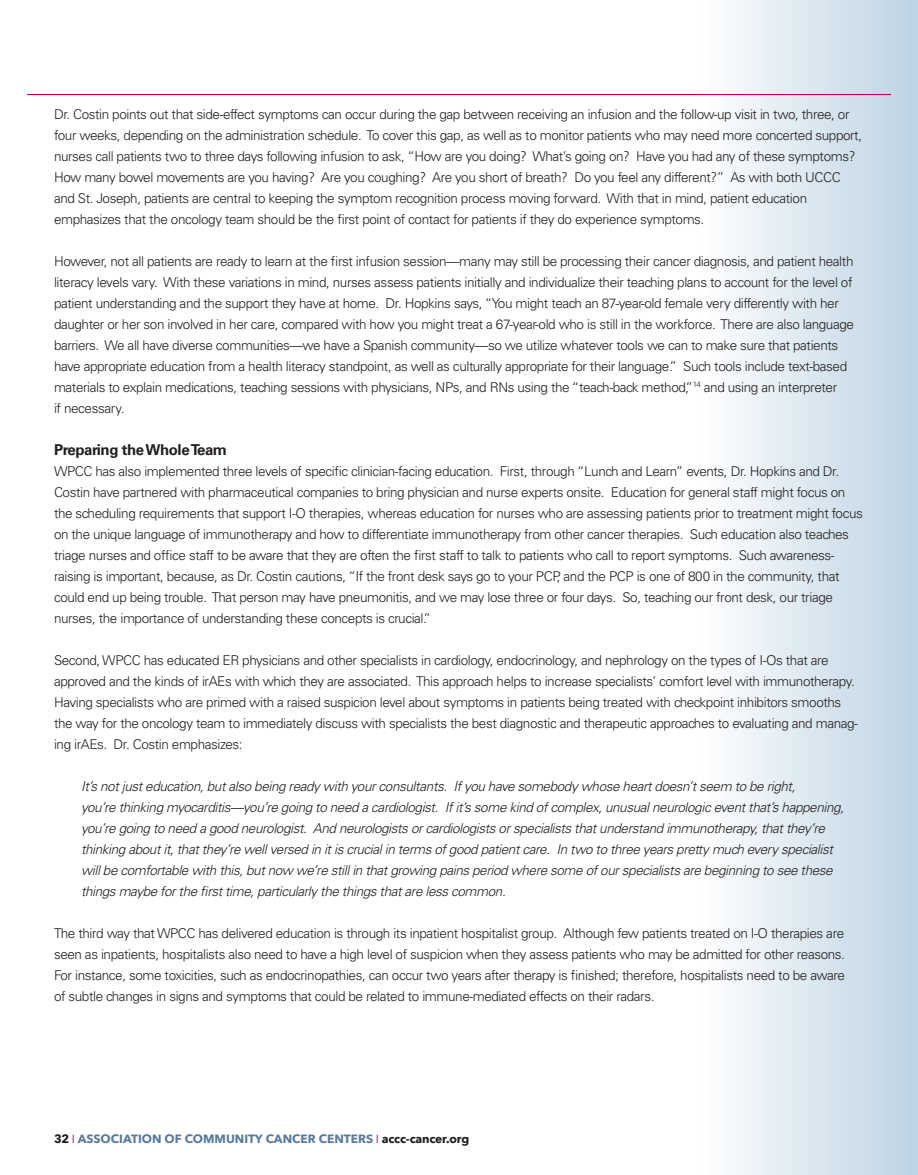
<style>
.page{position:relative;width:918px;height:1175px;background:#fff}
.page>*{position:absolute;margin:0;border:0;box-sizing:border-box;transform-origin:0 0}
.t1{font:700 15px "Univers";letter-spacing:-.03em;color:#231f20}
.t2{font:300 13.5px/21px "Univers";letter-spacing:-.03em;color:#231f20}
.t3{font:italic 300 13.5px/21px "Univers";letter-spacing:-.03em;color:#231f20}
.t4{font:700 12px "Avenir Next";color:#5a7a9c}
.s1{color:#231f20}
.s2{font-weight:400;color:#ab0b71}
</style>
<div class="page">
<svg style="left:702px;top:0;width:216px;height:1174px"></svg>
<img style="left:916px;top:660px;width:2px;height:514px">
<img style="left:916px;top:0;width:2px;height:618px">
<hr style="left:27px;top:94px;width:864px;height:1px;background:#ab0b71">
<p class="t2" style="left:54px;top:103px;width:810px">Dr. Costin points out that side-effect symptoms can occur during the gap between receiving an infusion and the follow-up visit in two, three, or four weeks, depending on the administration schedule. To cover this gap, as well as to monitor patients who may need more concerted support, nurses call patients two to three days following infusion to ask, “How are you doing? What’s going on? Have you had any of these symptoms?<br>How many bowel movements are you having? Are you coughing? Are you short of breath? Do you feel any different?” As with both UCCC and St. Joseph, patients are central to keeping the symptom recognition process moving forward. With that in mind, patient education emphasizes that the oncology team should be the first point of contact for patients if they do experience symptoms.</p>
<p class="t2" style="left:54px;top:250px;width:802px">However, not all patients are ready to learn at the first infusion session—many may still be processing their cancer diagnosis, and patient health literacy levels vary. With these variations in mind, nurses assess patients initially and individualize their teaching plans to account for the level of patient understanding and the support they have at home. Dr. Hopkins says, “You might teach an 87-year-old female very differently with her daughter or her son involved in her care, compared with how you might treat a 67-year-old who is still in the workforce. There are also language barriers. We all have diverse communities—we have a Spanish community—so we utilize whatever tools we can to make sure that patients have appropriate education from a health literacy standpoint, as well as culturally appropriate for their language.” Such tools include text-based materials to explain medications, teaching sessions with physicians, NPs, and RNs using the “teach-back method,”<sup>14</sup> and using an interpreter<br>if necessary.</p>
<p class="t1" style="left:54px;top:441px;width:175px">Preparing the Whole Team</p>
<p class="t2" style="left:54px;top:460px;width:810px">WPCC has also implemented three levels of specific clinician-facing education. First, through “Lunch and Learn” events, Dr. Hopkins and Dr.<br>Costin have partnered with pharmaceutical companies to bring physician and nurse experts onsite. Education for general staff might focus on the scheduling requirements that support I-O therapies, whereas education for nurses who are assessing patients prior to treatment might focus on the unique language of immunotherapy and how to differentiate immunotherapy from other cancer therapies. Such education also teaches triage nurses and office staff to be aware that they are often the first staff to talk to patients who call to report symptoms. Such awareness&shy;raising is important, because, as Dr. Costin cautions, “If the front desk says go to your PCP, and the PCP is one of 800 in the community, that could end up being trouble. That person may have pneumonitis, and we may lose three or four days. So, teaching our front desk, our triage nurses, the importance of understanding these concepts is crucial.”</p>
<p class="t2" style="left:54px;top:649px;width:806px">Second, WPCC has educated ER physicians and other specialists in cardiology, endocrinology, and nephrology on the types of I-Os that are approved and the kinds of irAEs with which they are associated. This approach helps to increase specialists’ comfort level with immunotherapy.<br>Having specialists who are primed with a raised suspicion level about symptoms in patients being treated with checkpoint inhibitors smooths the way for the oncology team to immediately discuss with specialists the best diagnostic and therapeutic approaches to evaluating and manag&shy;ing irAEs. Dr. Costin emphasizes:</p>
<p class="t3" style="left:81px;top:775px;width:765px">It’s not just education, but also being ready with your consultants. If you have somebody whose heart doesn’t seem to be right,<br>you’re thinking myocarditis—you’re going to need a cardiologist. If it’s some kind of complex, unusual neurologic event that’s happening, you’re going to need a good neurologist. And neurologists or cardiologists or specialists that understand immunotherapy, that they’re thinking about it, that they’re well versed in it is crucial in terms of good patient care. In two to three years pretty much every specialist will be comfortable with this, but now we’re still in that growing pains period where some of our specialists are beginning to see these things maybe for the first time, particularly the things that are less common.</p>
<p class="t2" style="left:54px;top:923px;width:793px;text-align:justify">The third way that WPCC has delivered education is through its inpatient hospitalist group. Although few patients treated on I-O therapies are seen as inpatients, hospitalists also need to have a high level of suspicion when they assess patients who may be admitted for other reasons.<br>For instance, some toxicities, such as endocrinopathies, can occur two years after therapy is finished; therefore, hospitalists need to be aware of subtle changes in signs and symptoms that could be related to immune-mediated effects on their radars.</p>
<p class="t4" style="left:54px;top:1128px;width:417px"><span class="s1">32</span> <span class="s2">I</span> ASSOCIATION OF COMMUNITY CANCER CENTERS <span class="s2">I</span> <span class="s1">accc-cancer.org</span></p>
</div>
